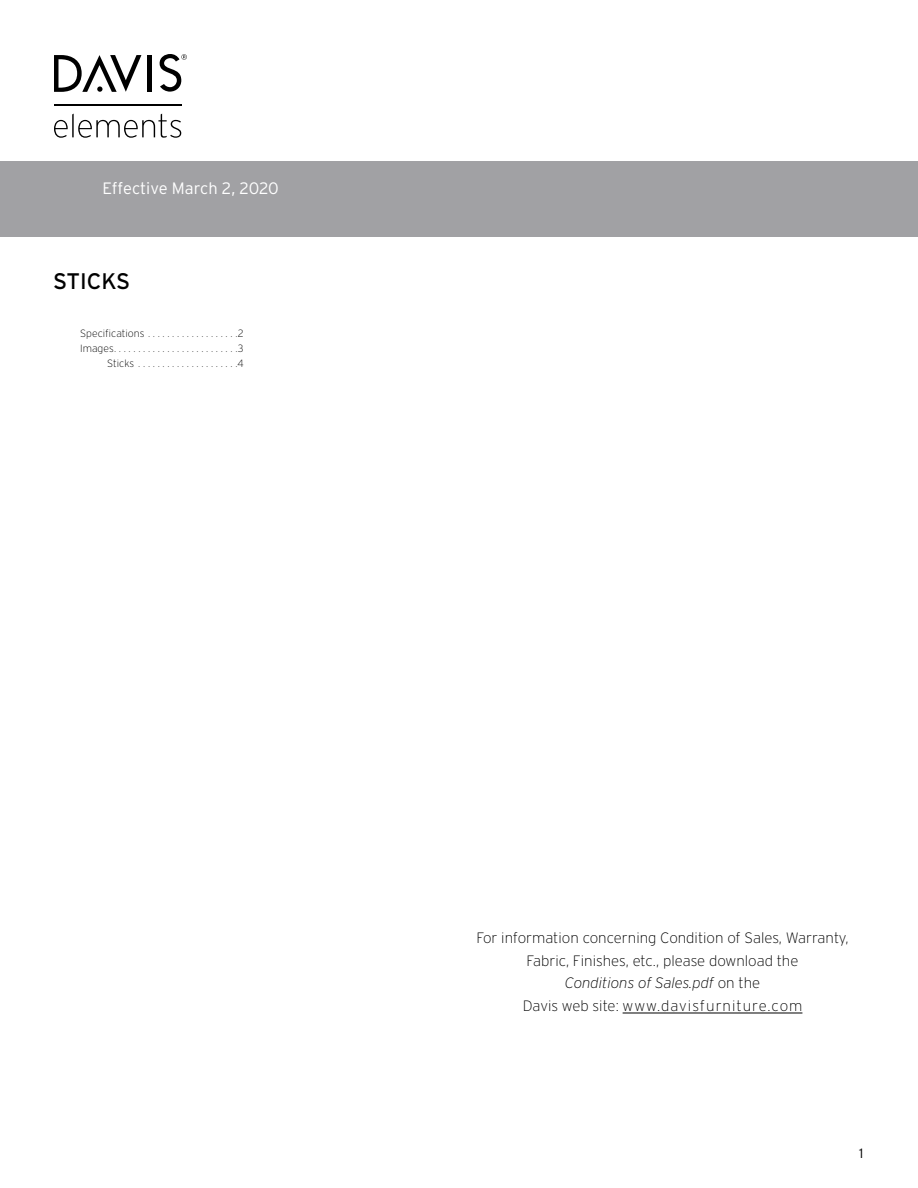
<style>
.page{position:relative;width:918px;height:1188px;background:#fff}
.page>*{position:absolute;margin:0;border:0;box-sizing:border-box;transform-origin:0 0}
.t1{font:22.5px "Interstate";color:#000}
.t2{font:300 16.5px "Interstate";letter-spacing:-.015em;color:#fff}
.t3{font:200 15px/22.5px "Interstate";color:#000;text-align:center}
.t4{font:300 13.5px "Interstate";color:#000}
.t5{font:200 10.5px/15px "Interstate";color:#000;text-align:right}
.s1{font-style:italic}
</style>
<div class="page">
<div style="left:0;top:161px;width:918px;height:76px;background:#a1a1a4"></div>
<hr style="left:623px;top:1013px;width:179px;height:1px;background:#000">
<hr style="left:147px;top:55px;width:4px;height:36px;background:#000">
<svg style="left:54px;top:55px;width:87px;height:37px"></svg>
<svg style="left:160px;top:54px;width:27px;height:38px"></svg>
<svg style="left:54px;top:114px;width:127px;height:24px"></svg>
<hr style="left:54px;top:104px;width:127px;height:2px;background:#000">
<p class="t2" style="left:103px;top:179px;width:178px">Effective March 2, 2020</p>
<h1 class="t1" style="left:53px;top:268px;width:79px">STICKS</h1>
<p class="t5" style="left:80px;top:325px;width:165px">Specifications . . . . . . . . . . . . . . . . . . 2<br>Images . . . . . . . . . . . . . . . . . . . . . . . . . 3<br>Sticks . . . . . . . . . . . . . . . . . . . . 4</p>
<p class="t3" style="left:476px;top:927px;width:374px">For information concerning Condition of Sales, Warranty, Fabric, Finishes, etc., please download the<br><span class="s1">Conditions of Sales.pdf</span> on the<br>Davis web site: www.davisfurniture.com</p>
<p class="t4" style="left:859px;top:1145px;width:6px">1</p>
</div>
